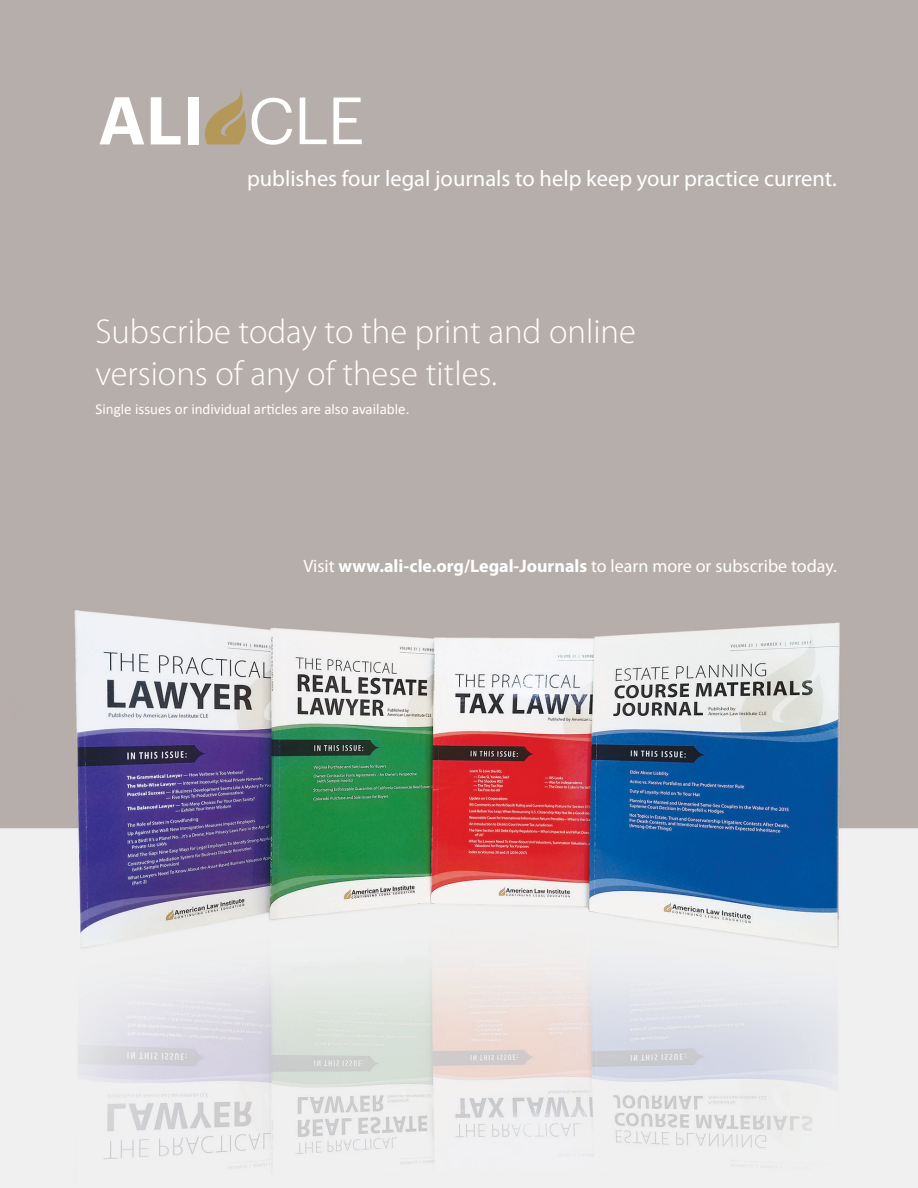
<style>
.page{position:relative;width:918px;height:1188px;background:#fff}
.page>*{position:absolute;margin:0;border:0;box-sizing:border-box;transform-origin:0 0}
.t1{font:300 34.65px/41.5px "Myriad Pro";color:#fff}
.t2{font:22.5px "Myriad Pro";color:#fff}
.t3{font:18px "Myriad Pro";color:#fff}
.t4{font:15px "Calibri";color:#fff}
.s1{font-weight:700}
</style>
<div class="page">
<img style="left:0;top:0;width:918px;height:1188px">
<svg style="left:100px;top:97px;width:44px;height:47px"></svg>
<svg style="left:151px;top:97px;width:30px;height:47px"></svg>
<div style="left:188px;top:97px;width:11px;height:47px;background:#fff"></div>
<svg style="left:204px;top:87px;width:42px;height:57px;background:#b4a27f"></svg>
<svg style="left:252px;top:98px;width:40px;height:47px"></svg>
<svg style="left:300px;top:98px;width:27px;height:46px"></svg>
<svg style="left:333px;top:98px;width:29px;height:46px"></svg>
<p class="t2" style="left:247px;top:165px;width:591px">publishes four legal journals to help keep your practice current.</p>
<p class="t1" style="left:95px;top:311px;width:542px">Subscribe today to the print and online versions of any of these titles.</p>
<p class="t4" style="left:95px;top:400px;width:315px">Single issues or individual articles are also available.</p>
<p class="t3" style="left:304px;top:555px;width:535px">Visit <span class="s1">www.ali-cle.org/Legal-Journals</span> to learn more or subscribe today.</p>
</div>
